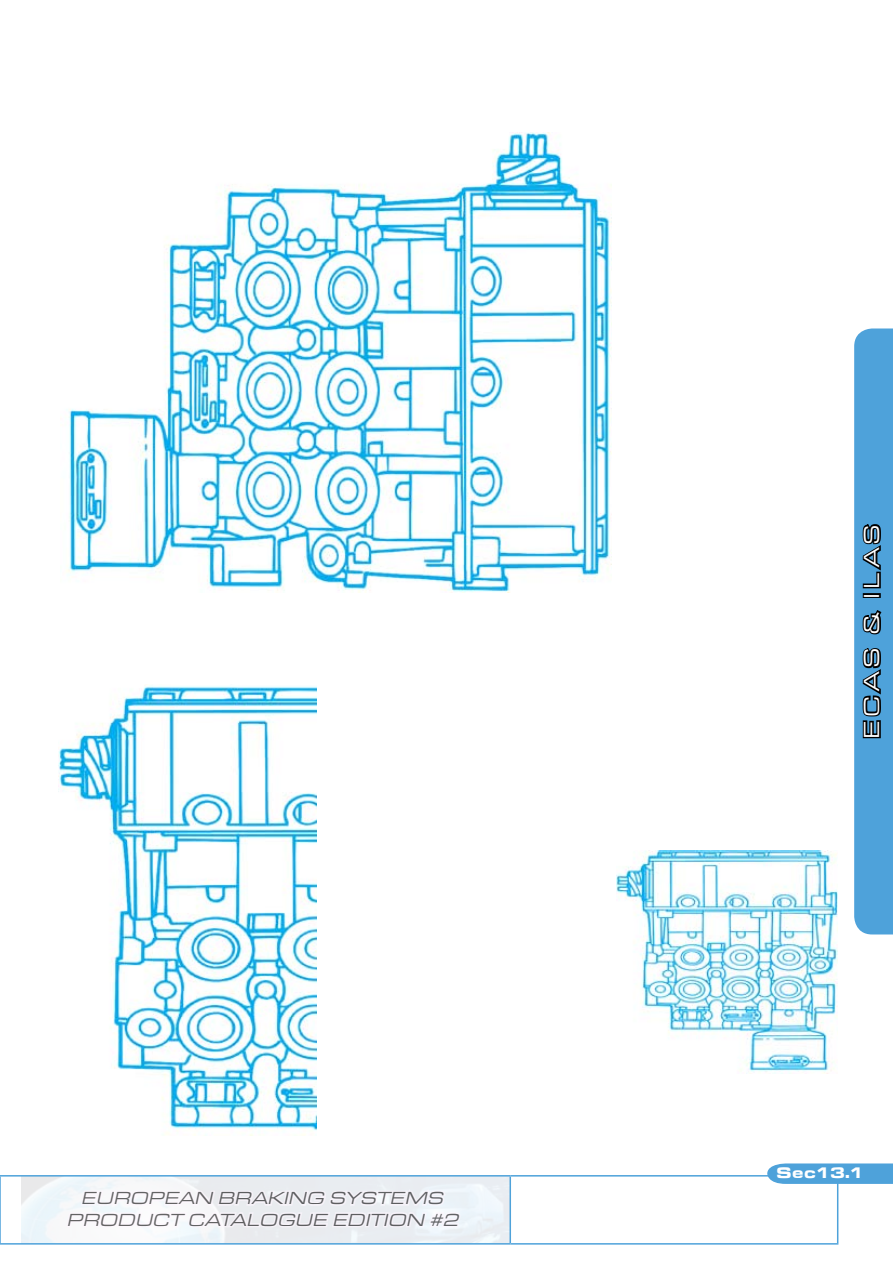
<style>
.page{position:relative;width:893px;height:1263px;background:#fff}
.page>*{position:absolute;margin:0;border:0;box-sizing:border-box;transform-origin:0 0}
.t1{font:22.5px "Eurostile Extended Roman DTC";letter-spacing:.17em;color:#fff}
.t2{font:italic 18px/21.6px "Eurostile Extended Roman DTC";color:#000;text-align:center}
.t3{font:700 expanded 15px "Eurostile BQ";color:#fff}
</style>
<div class="page">
<hr style="left:0;top:1175px;width:510px;height:1px;background:#4ea2da">
<hr style="left:0;top:1176px;width:1px;height:67px;background:#4ea2da">
<hr style="left:510px;top:1175px;width:328px;height:1px;background:#4ea2da">
<hr style="left:509px;top:1176px;width:2px;height:67px;background:#4ea2da">
<hr style="left:837px;top:1176px;width:1px;height:67px;background:#4ea2da">
<hr style="left:0;top:1243px;width:510px;height:1px;background:#4ea2da">
<hr style="left:510px;top:1243px;width:328px;height:1px;background:#4ea2da">
<svg style="left:766px;top:1163px;width:127px;height:21px;background:#59a7dc"></svg>
<svg style="left:854px;top:328px;width:39px;height:606px;background:#4994c7"></svg>
<svg style="left:64px;top:1181px;width:399px;height:56px"></svg>
<img style="left:66px;top:133px;width:546px;height:460px">
<img style="left:617px;top:850px;width:221px;height:224px">
<img style="left:58px;top:685px;width:258px;height:450px">
<p class="t2" style="left:66px;top:1188px;width:397px">EUROPEAN BRAKING SYSTEMS<br>PRODUCT CATALOGUE EDITION #2</p>
<p class="t1" style="left:860px;top:739px;width:216px;rotate:-90deg">ECAS &amp; ILAS</p>
<p class="t3" style="left:777px;top:1163px;width:89px">Sec13.1</p>
</div>
